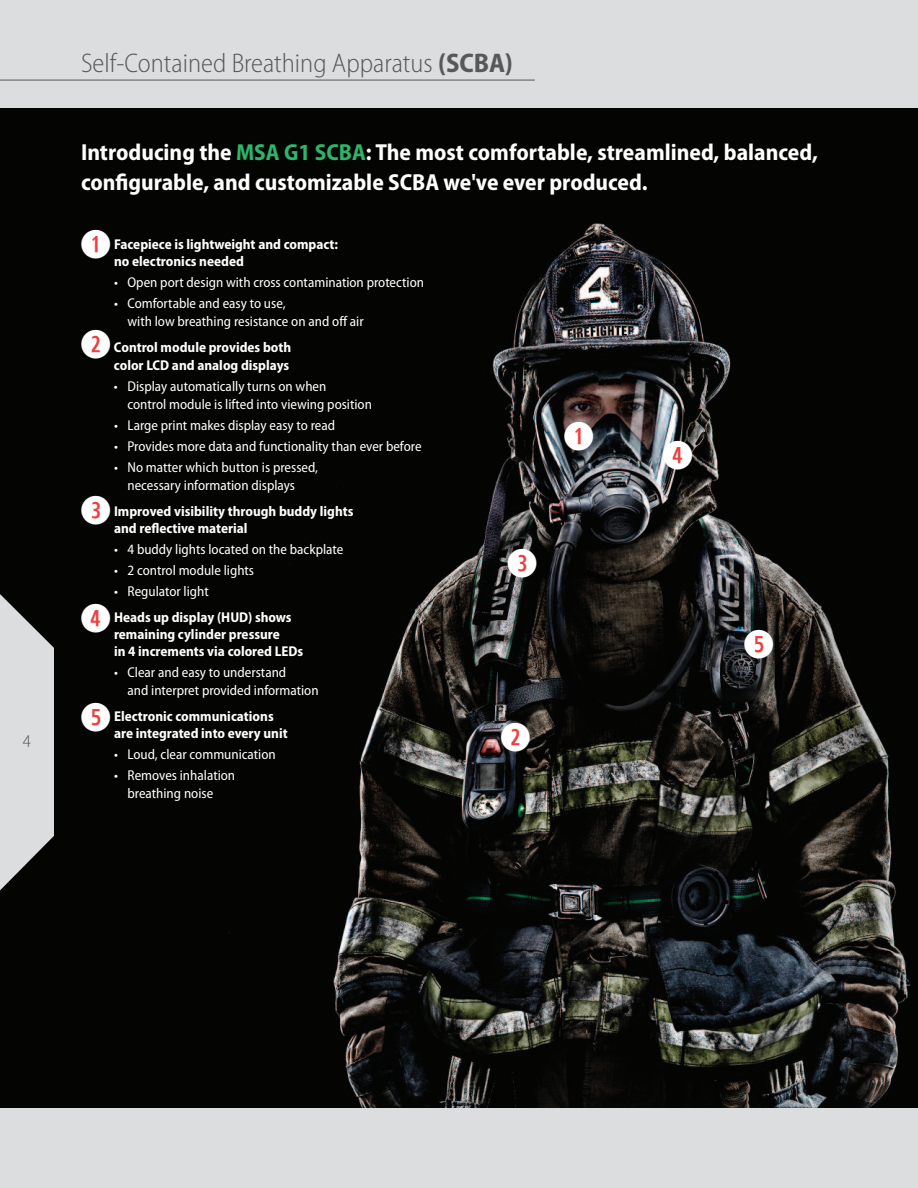
<style>
.page{position:relative;width:918px;height:1188px;background:#fff}
.page>*{position:absolute;margin:0;border:0;box-sizing:border-box;transform-origin:0 0}
.t1{font:700 38.25px "Combi Numerals Pro";color:#fff}
.t2{font:300 semi-condensed 27px "Myriad Pro";color:#57585a}
.t3{font:700 semi-condensed 23.25px/29.2px "Myriad Pro";color:#fff}
.t4{font:300 semi-condensed 18px "Myriad Pro";color:#57585a}
.t5{font:semi-condensed 14.25px/18px "Myriad Pro";color:#fff}
.t6{font:700 semi-condensed 14.25px/17.1px "Myriad Pro";color:#fff}
.s1{font-weight:700}
.s2{color:#2db569}
</style>
<div class="page">
<img style="left:0;top:108px;width:918px;height:1000px">
<div style="left:502px;top:724px;width:26px;height:26px;background:#ee3f3e;border-radius:50%"></div>
<div style="left:566px;top:423px;width:25px;height:26px;background:#ee3f3e;border-radius:50%"></div>
<div style="left:509px;top:550px;width:25px;height:27px;background:#ee3f3e;border-radius:50%"></div>
<div style="left:746px;top:631px;width:25px;height:27px;background:#ee3f3e;border-radius:50%"></div>
<div style="left:665px;top:442px;width:25px;height:27px;background:#ee3f3e;border-radius:50%"></div>
<div style="left:0;top:0;width:918px;height:108px;background:#dcdddf"></div>
<div style="left:0;top:1108px;width:918px;height:80px;background:#dcdddf"></div>
<svg style="left:0;top:551px;width:54px;height:381px;background:#8d8e8f"></svg>
<hr style="left:0;top:80px;width:535px;height:1px;background:#57585a">
<div style="left:83px;top:331px;width:25px;height:27px;background:#ee3f3e;border-radius:50%"></div>
<div style="left:83px;top:231px;width:25px;height:27px;background:#ee3f3e;border-radius:50%"></div>
<div style="left:83px;top:497px;width:25px;height:27px;background:#ee3f3e;border-radius:50%"></div>
<div style="left:83px;top:704px;width:25px;height:27px;background:#ee3f3e;border-radius:50%"></div>
<div style="left:83px;top:605px;width:25px;height:27px;background:#ee3f3e;border-radius:50%"></div>
<p class="t4" style="left:23px;top:734px;width:10px">4</p>
<h2 class="t2" style="left:81px;top:53px;width:434px">Self-Contained Breathing Apparatus <span class="s1">(SCBA)</span></h2>
<h3 class="t3" style="left:81px;top:140px;width:738px">Introducing the <span class="s2">MSA G1 SCBA</span>: The most comfortable, streamlined, balanced, configurable, and customizable SCBA we've ever produced.</h3>
<h1 class="t1" style="left:80px;top:230px;width:33px">Q</h1>
<p class="t6" style="left:114px;top:237px;width:226px">Facepiece is lightweight and compact: no electronics needed</p>
<p class="t5" style="left:114px;top:275px;width:312px">• Open port design with cross contamination protection</p>
<p class="t5" style="left:128px;top:296px;width:238px;text-indent:-14px">• Comfortable and easy to use,<br>with low breathing resistance on and off air</p>
<p class="t6" style="left:114px;top:340px;width:179px">Control module provides both color LCD and analog displays</p>
<p class="t5" style="left:128px;top:378px;width:246px;text-indent:-14px">• Display automatically turns on when<br>control module is lifted into viewing position</p>
<p class="t5" style="left:114px;top:417px;width:223px">• Large print makes display easy to read</p>
<p class="t5" style="left:114px;top:438px;width:309px">• Provides more data and functionality than ever before</p>
<p class="t5" style="left:128px;top:459px;width:192px;text-indent:-14px">• No matter which button is pressed, necessary information displays</p>
<p class="t6" style="left:114px;top:504px;width:241px">Improved visibility through buddy lights and reflective material</p>
<p class="t5" style="left:114px;top:541px;width:231px">• 4 buddy lights located on the backplate</p>
<p class="t5" style="left:114px;top:562px;width:142px">• 2 control module lights</p>
<p class="t5" style="left:114px;top:583px;width:96px">• Regulator light</p>
<p class="t6" style="left:114px;top:610px;width:191px">Heads up display (HUD) shows remaining cylinder pressure<br>in 4 increments via colored LEDs</p>
<p class="t5" style="left:128px;top:665px;width:193px;text-indent:-14px">• Clear and easy to understand<br>and interpret provided information</p>
<p class="t6" style="left:114px;top:709px;width:175px">Electronic communications are integrated into every unit</p>
<p class="t5" style="left:114px;top:747px;width:163px">• Loud, clear communication</p>
<p class="t5" style="left:114px;top:768px;width:123px;text-align:center">• Removes inhalation breathing noise</p>
<h1 class="t1" style="left:80px;top:330px;width:33px">W</h1>
<h1 class="t1" style="left:80px;top:496px;width:33px">E</h1>
<h1 class="t1" style="left:80px;top:604px;width:33px">R</h1>
<h1 class="t1" style="left:80px;top:703px;width:33px">T</h1>
<h1 class="t1" style="left:563px;top:421px;width:33px">Q</h1>
<h1 class="t1" style="left:507px;top:549px;width:33px">E</h1>
<h1 class="t1" style="left:500px;top:722px;width:33px">W</h1>
<h1 class="t1" style="left:662px;top:441px;width:33px">R</h1>
<h1 class="t1" style="left:743px;top:630px;width:33px">T</h1>
</div>
